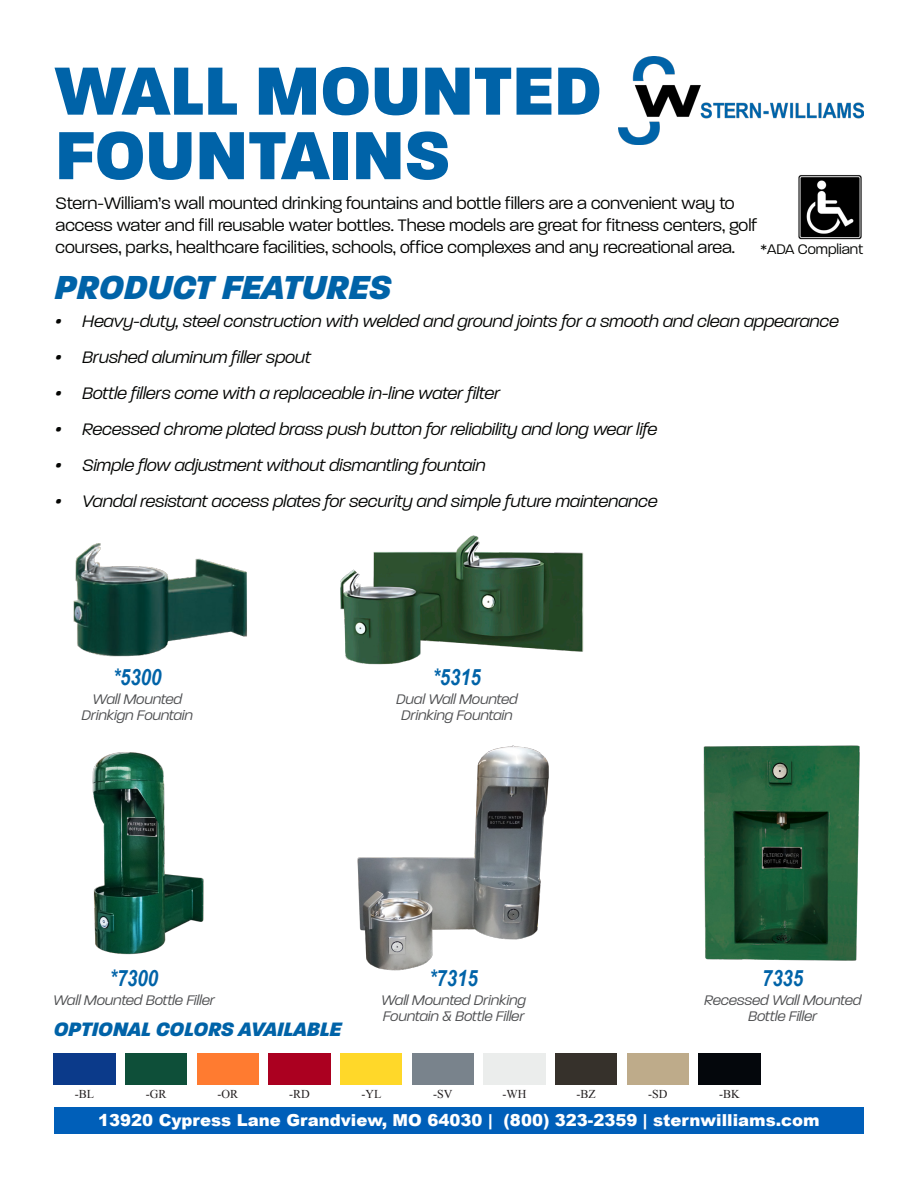
<style>
.page{position:relative;width:918px;height:1188px;background:#fff}
.page>*{position:absolute;margin:0;border:0;box-sizing:border-box;transform-origin:0 0}
.t1{font:800 73.5px/64.5px "Paralucent";color:#0063a8}
.t2{font:italic 800 36px "Paralucent";color:#0063a8}
.t3{font:italic 700 22.5px "Arial Narrow";color:#0063a8}
.t4{font:italic 800 21px "Paralucent";color:#0063a8}
.t5{font:italic 300 18px "Paralucent";color:#040503}
.t6{font:300 18px/21.6px "Paralucent";color:#040503}
.t7{font:900 16.5px "Arial";color:#fff}
.t8{font:italic 300 15px/16.5px "Paralucent";color:#4e4f51;text-align:center}
.t9{font:300 15px "Paralucent";color:#040503}
.t10{font:12px "Times New Roman";color:#231f20}
</style>
<div class="page">
<div style="left:54px;top:1107px;width:810px;height:27px;background:#005fb9"></div>
<img style="left:357px;top:745px;width:192px;height:226px">
<img style="left:703px;top:745px;width:157px;height:216px">
<div style="left:269px;top:1053px;width:61px;height:31px;background:#ab0020"></div>
<div style="left:340px;top:1053px;width:62px;height:31px;background:#ffd829"></div>
<div style="left:54px;top:1053px;width:61px;height:31px;background:#0b3a8a"></div>
<div style="left:699px;top:1053px;width:61px;height:31px;background:#04070c"></div>
<div style="left:125px;top:1053px;width:62px;height:31px;background:#0e4f39"></div>
<div style="left:197px;top:1053px;width:61px;height:31px;background:#ff7b30"></div>
<div style="left:555px;top:1053px;width:62px;height:31px;background:#36312b"></div>
<img style="left:619px;top:57px;width:245px;height:88px">
<img style="left:92px;top:752px;width:112px;height:203px">
<img style="left:73px;top:543px;width:174px;height:114px">
<img style="left:340px;top:535px;width:244px;height:130px">
<img style="left:798px;top:175px;width:64px;height:64px">
<h1 class="t1" style="left:55px;top:59px;width:549px">WALL MOUNTED<br>FOUNTAINS</h1>
<p class="t6" style="left:56px;top:193px;width:703px">Stern-William’s wall mounted drinking fountains and bottle fillers are a convenient way to access water and fill reusable water bottles. These models are great for fitness centers, golf courses, parks, healthcare facilities, schools, office complexes and any recreational area.</p>
<p class="t9" style="left:761px;top:240px;width:104px">*ADA Compliant</p>
<h2 class="t2" style="left:54px;top:266px;width:338px">PRODUCT FEATURES</h2>
<p class="t5" style="left:55px;top:311px;width:785px">• Heavy-duty, steel construction with welded and ground joints for a smooth and clean appearance</p>
<p class="t5" style="left:55px;top:347px;width:257px">• Brushed aluminum filler spout</p>
<p class="t5" style="left:55px;top:383px;width:446px">• Bottle fillers come with a replaceable in-line water filter</p>
<p class="t5" style="left:55px;top:419px;width:603px">• Recessed chrome plated brass push button for reliability and long wear life</p>
<p class="t5" style="left:55px;top:455px;width:432px">• Simple flow adjustment without dismantling fountain</p>
<p class="t5" style="left:55px;top:491px;width:604px">• Vandal resistant access plates for security and simple future maintenance</p>
<p class="t3" style="left:113px;top:661px;width:50px">*5300</p>
<p class="t3" style="left:433px;top:661px;width:50px">*5315</p>
<p class="t8" style="left:82px;top:691px;width:113px">Wall Mounted<br>Drinkign Fountain</p>
<p class="t8" style="left:396px;top:691px;width:123px">Dual Wall Mounted<br>Drinking Fountain</p>
<p class="t3" style="left:110px;top:961px;width:50px">*7300</p>
<p class="t3" style="left:429px;top:961px;width:50px">*7315</p>
<p class="t3" style="left:762px;top:961px;width:43px">7335</p>
<p class="t8" style="left:53px;top:992px;width:163px">Wall Mounted Bottle Filler</p>
<p class="t4" style="left:54px;top:1016px;width:289px">OPTIONAL COLORS AVAILABLE</p>
<p class="t8" style="left:381px;top:992px;width:146px;text-align:left">Wall Mounted Drinking<br>Fountain &amp; Bottle Filler</p>
<p class="t8" style="left:704px;top:992px;width:159px">Recessed Wall Mounted<br>Bottle Filler</p>
<p class="t10" style="left:75px;top:1086px;width:21px">-BL</p>
<p class="t10" style="left:146px;top:1086px;width:22px">-GR</p>
<p class="t10" style="left:217px;top:1086px;width:22px">-OR</p>
<p class="t10" style="left:289px;top:1086px;width:22px">-RD</p>
<p class="t10" style="left:361px;top:1086px;width:21px">-YL</p>
<p class="t10" style="left:433px;top:1086px;width:21px">-SV</p>
<p class="t10" style="left:502px;top:1086px;width:25px">-WH</p>
<p class="t10" style="left:577px;top:1086px;width:21px">-BZ</p>
<p class="t10" style="left:648px;top:1086px;width:21px">-SD</p>
<p class="t10" style="left:719px;top:1086px;width:22px">-BK</p>
<p class="t7" style="left:98px;top:1108px;width:723px">13920 Cypress Lane Grandview, MO 64030 | (800) 323-2359 | sternwilliams.com</p>
</div>
